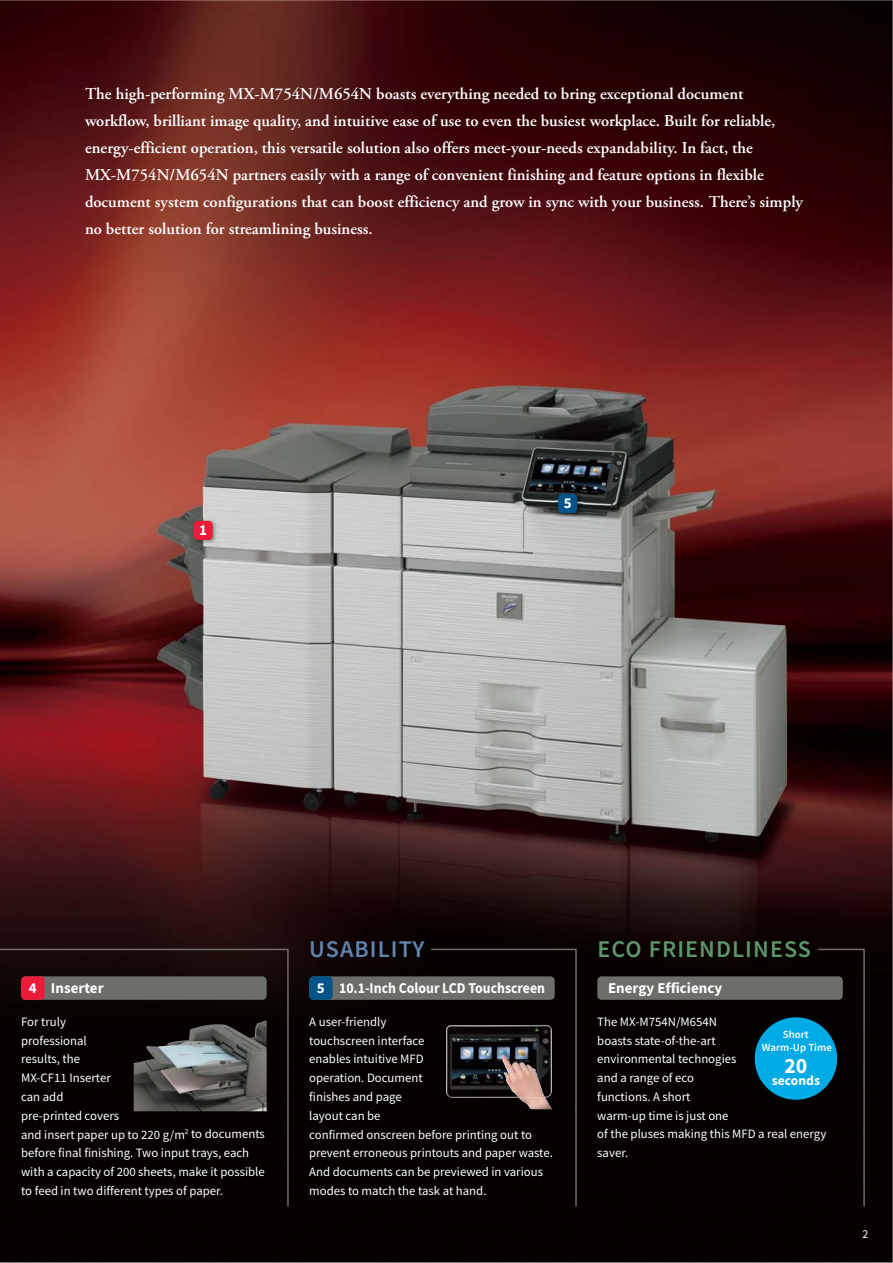
<style>
.page{position:relative;width:893px;height:1263px;background:#fff}
.page>*{position:absolute;margin:0;border:0;box-sizing:border-box;transform-origin:0 0}
.t1{font:600 24px "Source Sans Pro";letter-spacing:.045em;color:#5c9669}
.t2{font:600 24px "Source Sans Pro";letter-spacing:.045em;color:#6184af}
.t3{font:700 21.75px "Source Sans Pro";color:#fff}
.t4{font:600 16.5px/27px "Adobe Garamond Pro";color:#fff}
.t5{font:700 15px "Source Sans Pro";color:#fff}
.t6{font:700 13.65px "Source Sans Pro";color:#fff}
.t7{font:12.75px/18.8px "Source Sans Pro";color:#fff}
.t8{font:12px "Source Sans Pro";color:#fff}
.t9{font:600 10.95px/13px "Source Sans Pro";color:#fff;text-align:center}
</style>
<div class="page">
<img style="left:0;top:0;width:893px;height:1263px">
<div style="left:755px;top:1017px;width:82px;height:83px;background:#00aae5;border-radius:50%"></div>
<img style="left:191px;top:518px;width:27px;height:27px">
<div style="left:194px;top:521px;width:19px;height:19px;background:#ed1a3a;border-radius:4px"></div>
<img style="left:555px;top:491px;width:27px;height:27px">
<div style="left:558px;top:494px;width:19px;height:19px;background:#00548a;border-radius:4px"></div>
<div style="left:309px;top:976px;width:246px;height:24px;background:#6d6d6a;border-radius:4px"></div>
<div style="left:309px;top:976px;width:24px;height:24px;background:#00548a;border-radius:4px"></div>
<div style="left:597px;top:976px;width:246px;height:24px;background:#6d6d6a;border-radius:4px"></div>
<svg style="left:0;top:948px;width:289px;height:260px;background:#1d1817"></svg>
<svg style="left:430px;top:948px;width:147px;height:260px;background:#1a1615"></svg>
<svg style="left:817px;top:948px;width:48px;height:260px;background:#0a1519"></svg>
<p class="t4" style="left:85px;top:81px;width:719px">The high-performing MX-M754N/M654N boasts everything needed to bring exceptional document workflow, brilliant image quality, and intuitive ease of use to even the busiest workplace. Built for reliable, energy-efficient operation, this versatile solution also offers meet-your-needs expandability. In fact, the MX-M754N/M654N partners easily with a range of convenient finishing and feature options in flexible document system configurations that can boost efficiency and grow in sync with your business. There’s simply no better solution for streamlining business.</p>
<p class="t5" style="left:199px;top:524px;width:9px">1</p>
<p class="t5" style="left:564px;top:497px;width:9px">5</p>
<h1 class="t2" style="left:309px;top:940px;width:117px">USABILITY</h1>
<h1 class="t1" style="left:597px;top:940px;width:215px">ECO FRIENDLINESS</h1>
<p class="t5" style="left:29px;top:982px;width:76px">4 Inserter</p>
<p class="t5" style="left:317px;top:982px;width:230px">5 10.1-Inch Colour LCD Touchscreen</p>
<p class="t5" style="left:608px;top:982px;width:116px">Energy Efficiency</p>
<p class="t7" style="left:309px;top:1013px;width:245px">A user-friendly<br>touchscreen interface<br>enables intuitive MFD<br>operation. Document<br>finishes and page<br>layout can be<br>confirmed onscreen before printing out to prevent erroneous printouts and paper waste.<br>And documents can be previewed in various modes to match the task at hand.</p>
<p class="t7" style="left:21px;top:1013px;width:245px">For truly<br>professional<br>results, the<br>MX-CF11 Inserter<br>can add<br>pre-printed covers<br>and insert paper up to 220 g/m<sup>2</sup> to documents before final finishing. Two input trays, each with a capacity of 200 sheets, make it possible to feed in two different types of paper.</p>
<p class="t7" style="left:597px;top:1013px;width:231px">The MX-M754N/M654N<br>boasts state-of-the-art<br>environmental technogies<br>and a range of eco<br>functions. A short<br>warm-up time is just one<br>of the pluses making this MFD a real energy saver.</p>
<p class="t9" style="left:762px;top:1029px;width:71px">Short<br>Warm-Up Time</p>
<h2 class="t3" style="left:784px;top:1057px;width:25px">20</h2>
<p class="t6" style="left:772px;top:1076px;width:50px">seconds</p>
<p class="t8" style="left:862px;top:1230px;width:7px">2</p>
</div>
